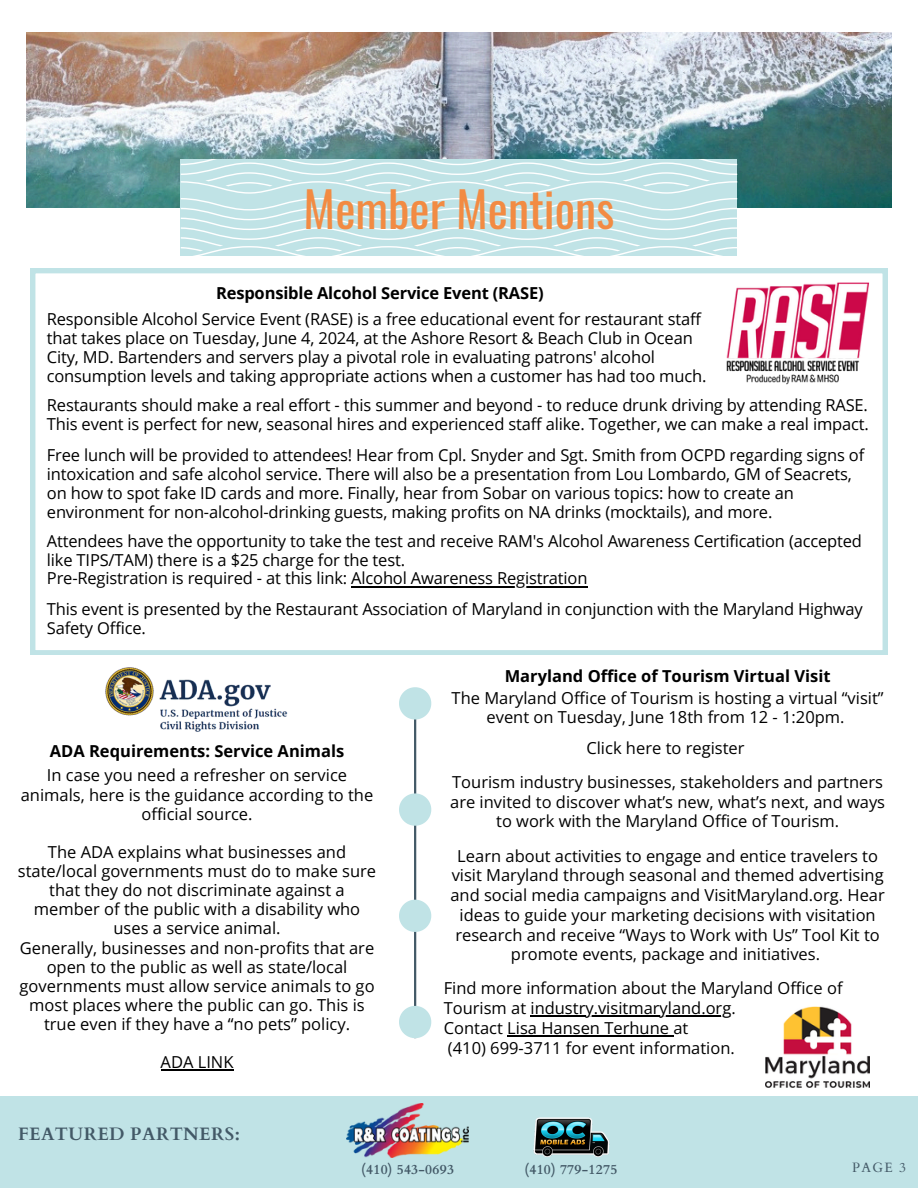
<style>
.page{position:relative;width:918px;height:1188px;background:#fff}
.page>*{position:absolute;margin:0;border:0;box-sizing:border-box;transform-origin:0 0}
.t1{font:48px "Oswald";color:#f28b43}
.t2{font:700 18px "Cardo";letter-spacing:.02em;color:#435967}
.t3{font:16.5px/19.2px "Open Sans";letter-spacing:-.01em;color:#000}
.t4{font:700 16.5px "Open Sans";color:#000}
.t5{font:700 13.65px "Cardo";letter-spacing:.02em;color:#435967}
.t6{font:13.5px "Cardo";color:#435967}
</style>
<div class="page">
<img style="left:26px;top:32px;width:865px;height:175px">
<svg style="left:181px;top:159px;width:556px;height:97px;background:#c8e6e9"></svg>
<div style="left:0;top:1096px;width:918px;height:92px;background:#c0e3e6"></div>
<img style="left:347px;top:1104px;width:121px;height:54px">
<img style="left:533px;top:1117px;width:77px;height:40px">
<svg style="left:31px;top:269px;width:856px;height:386px"></svg>
<img style="left:722px;top:279px;width:148px;height:107px">
<hr style="left:351px;top:586px;width:236px;height:1px;background:#000">
<hr style="left:414px;top:688px;width:2px;height:350px;background:#435967">
<svg style="left:399px;top:687px;width:32px;height:33px"></svg>
<svg style="left:399px;top:900px;width:32px;height:32px"></svg>
<svg style="left:399px;top:793px;width:32px;height:33px"></svg>
<svg style="left:399px;top:1006px;width:32px;height:32px"></svg>
<img style="left:105px;top:667px;width:183px;height:65px">
<img style="left:765px;top:1006px;width:105px;height:81px">
<hr style="left:161px;top:1069px;width:73px;height:2px;background:#000">
<hr style="left:531px;top:1015px;width:200px;height:2px;background:#000">
<hr style="left:507px;top:1035px;width:166px;height:1px;background:#000">
<h4 class="t1" style="left:304px;top:171px;width:312px">Member Mentions</h4>
<h4 class="t4" style="left:216px;top:281px;width:329px">Responsible Alcohol Service Event (RASE)</h4>
<h5 class="t3" style="left:47px;top:309px;width:661px">Responsible Alcohol Service Event (RASE) is a free educational event for restaurant staff that takes place on Tuesday, June 4, 2024, at the Ashore Resort &amp; Beach Club in Ocean City, MD. Bartenders and servers play a pivotal role in evaluating patrons' alcohol consumption levels and taking appropriate actions when a customer has had too much.</h5>
<p class="t3" style="left:47px;top:395px;width:824px">Restaurants should make a real effort - this summer and beyond - to reduce drunk driving by attending RASE.<br>This event is perfect for new, seasonal hires and experienced staff alike. Together, we can make a real impact.</p>
<h5 class="t3" style="left:47px;top:446px;width:819px;line-height:18.8px">Free lunch will be provided to attendees! Hear from Cpl. Snyder and Sgt. Smith from OCPD regarding signs of intoxication and safe alcohol service. There will also be a presentation from Lou Lombardo, GM of Seacrets, on how to spot fake ID cards and more. Finally, hear from Sobar on various topics: how to create an environment for non-alcohol-drinking guests, making profits on NA drinks (mocktails), and more.</h5>
<h5 class="t3" style="left:47px;top:531px;width:817px;line-height:18.8px">Attendees have the opportunity to take the test and receive RAM's Alcohol Awareness Certification (accepted like TIPS/TAM) there is a $25 charge for the test.<br>Pre-Registration is required - at this link: Alcohol Awareness Registration</h5>
<h5 class="t3" style="left:47px;top:599px;width:818px;line-height:18.8px">This event is presented by the Restaurant Association of Maryland in conjunction with the Maryland Highway<br>Safety Office.</h5>
<h5 class="t4" style="left:50px;top:739px;width:296px">ADA Requirements: Service Animals</h5>
<p class="t3" style="left:21px;top:765px;width:354px;text-align:center">In case you need a refresher on service animals, here is the guidance according to the official source.</p>
<h4 class="t3" style="left:18px;top:842px;width:360px;text-align:center">The ADA explains what businesses and state/local governments must do to make sure that they do not discriminate against a member of the public with a disability who uses a service animal.<br>Generally, businesses and non-profits that are open to the public as well as state/local governments must allow service animals to go most places where the public can go. This is true even if they have a “no pets” policy.</h4>
<h5 class="t3" style="left:161px;top:1052px;width:74px">ADA LINK</h5>
<h5 class="t2" style="left:18px;top:1123px;width:223px">FEATURED PARTNERS:</h5>
<h5 class="t4" style="left:505px;top:664px;width:327px">Maryland Office of Tourism Virtual Visit</h5>
<h3 class="t3" style="left:452px;top:687px;width:434px;line-height:19.8px;text-align:center">The Maryland Office of Tourism is hosting a virtual “visit” event on Tuesday, June 18th from 12 - 1:20pm.</h3>
<p class="t3" style="left:586px;top:738px;width:160px">Click here to register</p>
<p class="t3" style="left:450px;top:772px;width:436px;line-height:19.8px;text-align:center">Tourism industry businesses, stakeholders and partners are invited to discover what’s new, what’s next, and ways to work with the Maryland Office of Tourism.</p>
<p class="t3" style="left:450px;top:845px;width:436px;line-height:19.8px;text-align:center">Learn about activities to engage and entice travelers to visit Maryland through seasonal and themed advertising and social media campaigns and VisitMaryland.org. Hear ideas to guide your marketing decisions with visitation research and receive “Ways to Work with Us” Tool Kit to promote events, package and initiatives.</p>
<p class="t3" style="left:444px;top:978px;width:400px;line-height:19.8px">Find more information about the Maryland Office of<br>Tourism at industry.visitmaryland.org.</p>
<h2 class="t3" style="left:444px;top:1018px;width:293px;line-height:19.8px">Contact Lisa Hansen Terhune at<br>(410) 699-3711 for event information.</h2>
<h5 class="t5" style="left:361px;top:1161px;width:94px">(410) 543-0693</h5>
<h5 class="t5" style="left:525px;top:1161px;width:94px">(410) 779-1275</h5>
<h5 class="t6" style="left:852px;top:1159px;width:55px">PAGE 3</h5>
</div>
